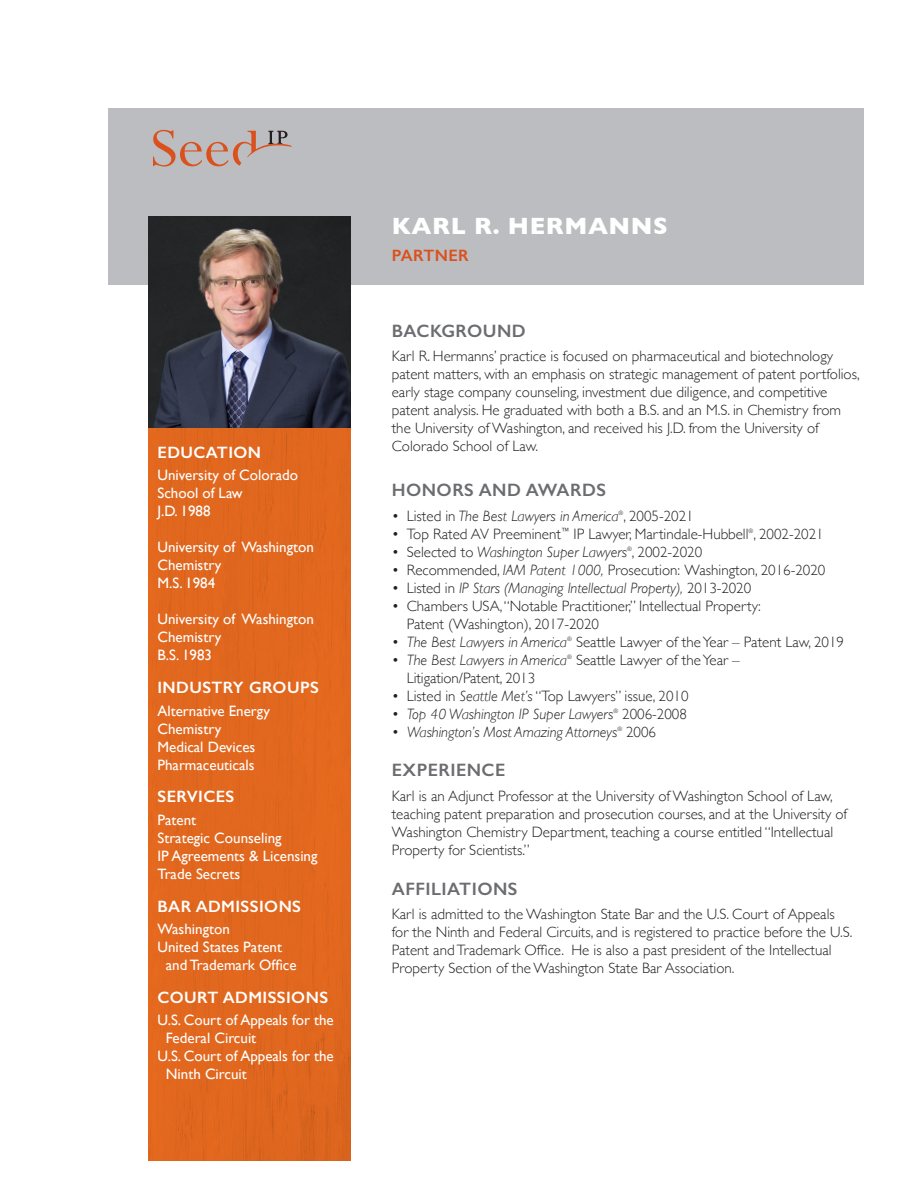
<style>
.page{position:relative;width:918px;height:1188px;background:#fff}
.page>*{position:absolute;margin:0;border:0;box-sizing:border-box;transform-origin:0 0}
.Title_Name{font:700 24px "Gill Sans";letter-spacing:.025em;color:#fff}
.t1{font:600 18px "Gill Sans";letter-spacing:.025em;color:#6c6d70}
.Header_Sidebar{font:600 16.5px "Gill Sans";letter-spacing:.025em;color:#fff}
.t2{font:600 16.5px "Gill Sans";letter-spacing:.025em;color:#da511d}
.Bio_Text{font:300 15px/18px "Gill Sans";color:#231f20}
.List_Sidebar{font:15px/18px "Gill Sans";color:#fff}
.Bio_Text-2{font:italic 300 15px "Gill Sans";color:#231f20}
.Bio_Text-3{font:300 6px "Gill Sans";color:#231f20}
.s1{font-style:normal}
.s2{font-style:italic}
</style>
<div class="page">
<div style="left:148px;top:427px;width:203px;height:734px;background:#e2671e"></div>
<div style="left:108px;top:108px;width:756px;height:177px;background:#bcbdc0"></div>
<svg style="left:153px;top:130px;width:139px;height:37px"></svg>
<img style="left:148px;top:216px;width:203px;height:211px">
<p class="Header_Sidebar" style="left:158px;top:442px;width:105px">EDUCATION</p>
<p class="List_Sidebar" style="left:158px;top:466px;width:142px">University of Colorado<br>School of Law<br>J.D. 1988</p>
<p class="List_Sidebar" style="left:158px;top:538px;width:158px">University of Washington<br>Chemistry<br>M.S. 1984</p>
<p class="List_Sidebar" style="left:158px;top:610px;width:158px">University of Washington<br>Chemistry<br>B.S. 1983</p>
<p class="Header_Sidebar" style="left:158px;top:678px;width:163px">INDUSTRY GROUPS</p>
<p class="List_Sidebar" style="left:158px;top:701px;width:114px">Alternative Energy</p>
<p class="List_Sidebar" style="left:158px;top:719px;width:65px">Chemistry</p>
<p class="List_Sidebar" style="left:158px;top:737px;width:99px">Medical Devices</p>
<p class="List_Sidebar" style="left:158px;top:755px;width:99px">Pharmaceuticals</p>
<p class="Header_Sidebar" style="left:158px;top:787px;width:78px">SERVICES</p>
<p class="List_Sidebar" style="left:158px;top:810px;width:40px">Patent</p>
<p class="List_Sidebar" style="left:158px;top:828px;width:126px">Strategic Counseling</p>
<p class="List_Sidebar" style="left:158px;top:846px;width:162px">IP Agreements &amp; Licensing</p>
<p class="List_Sidebar" style="left:158px;top:864px;width:84px">Trade Secrets</p>
<p class="Header_Sidebar" style="left:158px;top:896px;width:145px">BAR ADMISSIONS</p>
<p class="List_Sidebar" style="left:158px;top:920px;width:74px">Washington</p>
<p class="List_Sidebar" style="left:158px;top:938px;width:126px">United States Patent</p>
<p class="List_Sidebar" style="left:166px;top:956px;width:132px">and Trademark Office</p>
<p class="Header_Sidebar" style="left:158px;top:987px;width:172px">COURT ADMISSIONS</p>
<p class="List_Sidebar" style="left:158px;top:1011px;width:178px">U.S. Court of Appeals for the</p>
<p class="List_Sidebar" style="left:166px;top:1029px;width:92px">Federal Circuit</p>
<p class="List_Sidebar" style="left:166px;top:1047px;width:170px;text-indent:-8px">U.S. Court of Appeals for the<br>Ninth Circuit</p>
<p class="Title_Name" style="left:392px;top:207px;width:278px">KARL R. HERMANNS</p>
<p class="t2" style="left:392px;top:246px;width:79px">PARTNER</p>
<p class="t1" style="left:392px;top:320px;width:136px">BACKGROUND</p>
<p class="Bio_Text" style="left:392px;top:347px;width:469px">Karl R. Hermanns’ practice is focused on pharmaceutical and biotechnology patent matters, with an emphasis on strategic management of patent portfolios, early stage company counseling, investment due diligence, and competitive patent analysis. He graduated with both a B.S. and an M.S. in Chemistry from the University of Washington, and received his J.D. from the University of Colorado School of Law.</p>
<p class="t1" style="left:392px;top:479px;width:216px">HONORS AND AWARDS</p>
<p class="Bio_Text-2" style="left:392px;top:507px;width:303px"><span class="s1">• Listed in</span> The Best Lawyers in America <span class="s1">, 2005-2021</span></p>
<p class="Bio_Text-3" style="left:619px;top:508px;width:6px">®</p>
<p class="Bio_Text" style="left:392px;top:524px;width:433px">• Top Rated AV Preeminent<sup>™</sup> IP Lawyer, Martindale-Hubbell , 2002-2021</p>
<p class="Bio_Text-3" style="left:749px;top:526px;width:6px">®</p>
<p class="Bio_Text-3" style="left:627px;top:544px;width:6px">®</p>
<p class="Bio_Text" style="left:392px;top:560px;width:435px">• Recommended, <span class="s2">IAM Patent 1000,</span> Prosecution: Washington, 2016-2020</p>
<p class="Bio_Text-2" style="left:392px;top:579px;width:361px"><span class="s1">• Listed in</span> IP Stars (Managing Intellectual Property), <span class="s1">2013-2020</span></p>
<p class="Bio_Text" style="left:407px;top:596px;width:355px;text-indent:-15px">• Chambers USA, “Notable Practitioner,” Intellectual Property:<br>Patent (Washington), 2017-2020</p>
<p class="Bio_Text-2" style="left:392px;top:633px;width:177px"><span class="s1">•</span> The Best Lawyers in America</p>
<p class="Bio_Text-3" style="left:567px;top:634px;width:6px">®</p>
<p class="Bio_Text" style="left:576px;top:632px;width:270px">Seattle Lawyer of the Year – Patent Law, 2019</p>
<p class="Bio_Text-2" style="left:392px;top:651px;width:177px"><span class="s1">•</span> The Best Lawyers in America</p>
<p class="Bio_Text-3" style="left:567px;top:652px;width:6px">®</p>
<p class="Bio_Text" style="left:576px;top:650px;width:165px">Seattle Lawyer of the Year –</p>
<p class="Bio_Text" style="left:407px;top:668px;width:130px">Litigation/Patent, 2013</p>
<p class="Bio_Text" style="left:392px;top:686px;width:298px">• Listed in <span class="s2">Seattle Met’s</span> “Top Lawyers” issue, 2010</p>
<p class="Bio_Text-2" style="left:392px;top:705px;width:223px"><span class="s1">•</span> Top 40 Washington IP Super Lawyers</p>
<p class="Bio_Text-3" style="left:613px;top:706px;width:6px">®</p>
<p class="Bio_Text" style="left:622px;top:704px;width:66px">2006-2008</p>
<p class="Bio_Text-2" style="left:392px;top:723px;width:227px"><span class="s1">•</span> Washington’s Most Amazing Attorneys</p>
<p class="Bio_Text-3" style="left:617px;top:724px;width:6px">®</p>
<p class="Bio_Text" style="left:626px;top:722px;width:31px">2006</p>
<p class="t1" style="left:392px;top:759px;width:115px">EXPERIENCE</p>
<p class="Bio_Text" style="left:392px;top:786px;width:457px">Karl is an Adjunct Professor at the University of Washington School of Law, teaching patent preparation and prosecution courses, and at the University of Washington Chemistry Department, teaching a course entitled “Intellectual Property for Scientists.”</p>
<p class="t1" style="left:392px;top:878px;width:127px">AFFILIATIONS</p>
<p class="Bio_Text" style="left:392px;top:905px;width:462px">Karl is admitted to the Washington State Bar and the U.S. Court of Appeals for the Ninth and Federal Circuits, and is registered to practice before the U.S.<br>Patent and Trademark Office. He is also a past president of the Intellectual Property Section of the Washington State Bar Association.</p>
<p class="Bio_Text-2" style="left:392px;top:543px;width:312px"><span class="s1">• Selected to</span> Washington Super Lawyers <span class="s1">, 2002-2020</span></p>
</div>
